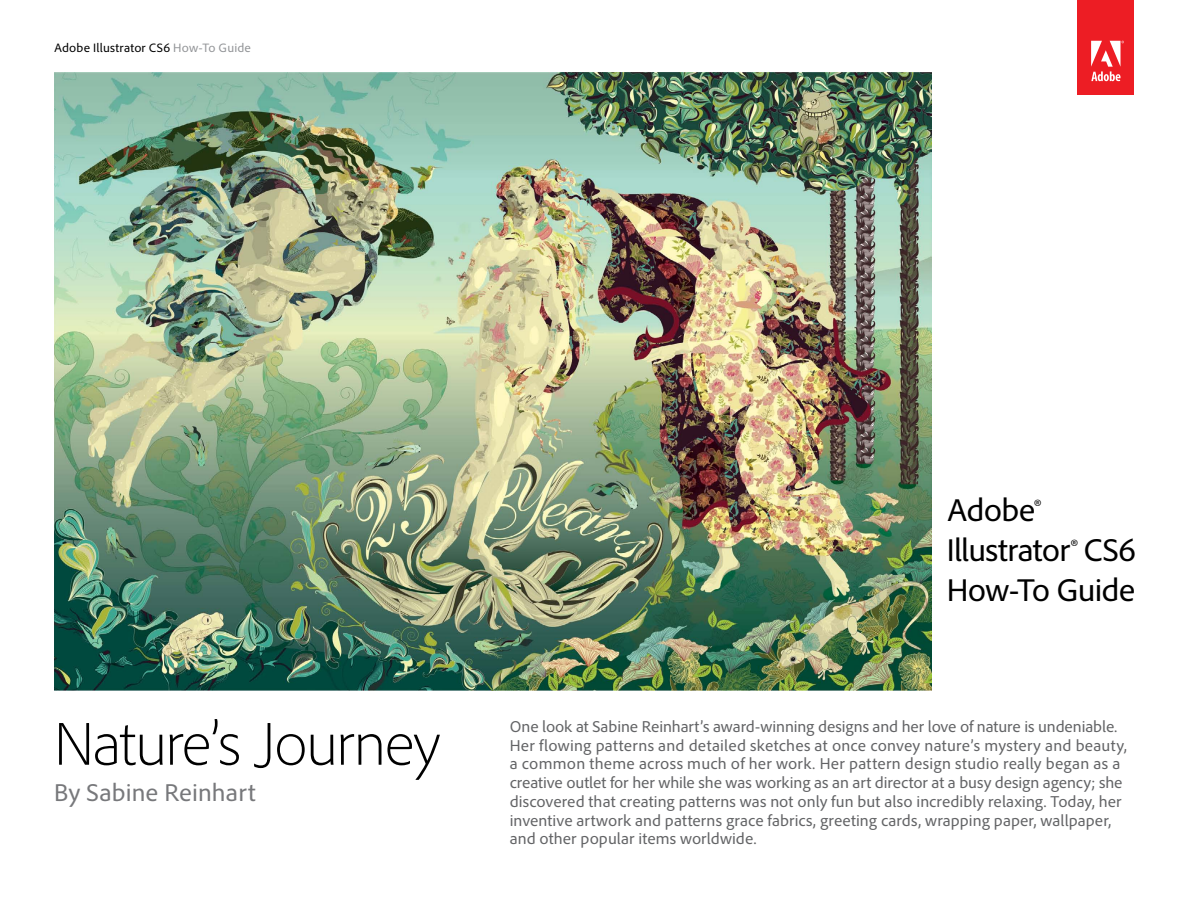
<style>
.page{position:relative;width:1188px;height:918px;background:#fff}
.page>*{position:absolute;margin:0;border:0;box-sizing:border-box;transform-origin:0 0}
.Headline_-_product_n{font:300 63px "Adobe Clean";letter-spacing:-.035em;color:#000}
.Headline_-_product_n-2{font:33px/39.6px "Adobe Clean";letter-spacing:-.025em;color:#000}
.Headline_-_Deck{font:25.5px "Adobe Clean";color:#77787b}
.Text__Body{font:16.5px/18.8px "Adobe Clean";letter-spacing:.005em;color:#636466}
.Header_-_product_nam{font:12.75px "Adobe Clean";letter-spacing:.015em;color:#000}
.s1{color:#939598}
</style>
<div class="page">
<div style="left:1078px;top:0;width:56px;height:94px;background:#ed1d24"></div>
<svg style="left:1091px;top:41px;width:33px;height:40px"></svg>
<img style="left:54px;top:72px;width:878px;height:619px">
<p class="Header_-_product_nam" style="left:54px;top:40px;width:199px">Adobe Illustrator CS6 <span class="s1">How-To Guide</span></p>
<p class="Headline_-_product_n" style="left:54px;top:707px;width:388px">Nature’s Journey</p>
<p class="Headline_-_Deck" style="left:54px;top:778px;width:203px">By Sabine Reinhart</p>
<p class="Headline_-_product_n-2" style="left:947px;top:490px;width:191px">Adobe®<br>Illustrator® CS6<br>How-To Guide</p>
<p class="Text__Body" style="left:510px;top:717px;width:619px">One look at Sabine Reinhart’s award-winning designs and her love of nature is undeniable.<br>Her flowing patterns and detailed sketches at once convey nature’s mystery and beauty, a common theme across much of her work. Her pattern design studio really began as a creative outlet for her while she was working as an art director at a busy design agency; she discovered that creating patterns was not only fun but also incredibly relaxing. Today, her inventive artwork and patterns grace fabrics, greeting cards, wrapping paper, wallpaper, and other popular items worldwide.</p>
</div>
